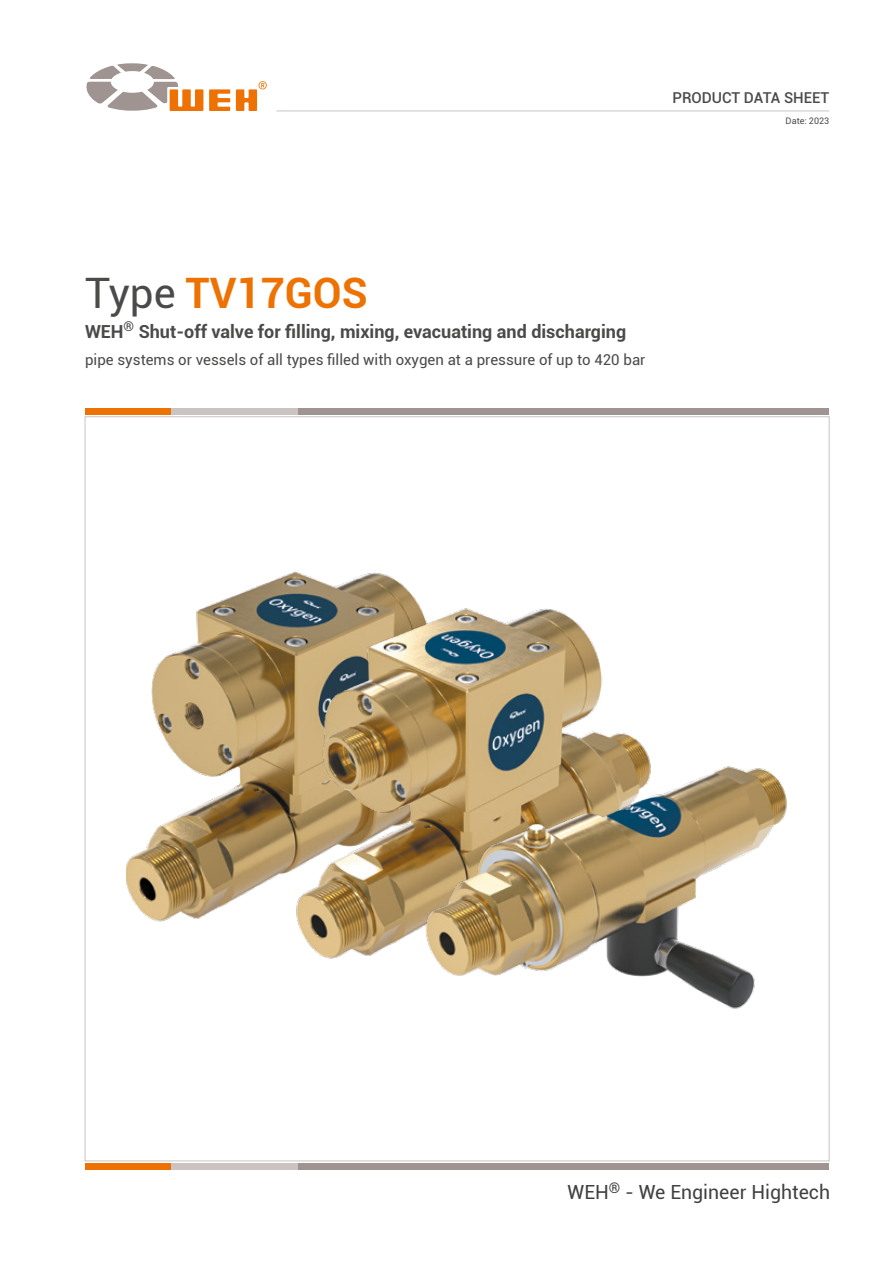
<style>
.page{position:relative;width:893px;height:1263px;background:#fff}
.page>*{position:absolute;margin:0;border:0;box-sizing:border-box;transform-origin:0 0}
.t1{font:700 42px "Roboto";color:#ee7203}
.t2{font:19.5px "Roboto";color:#000}
.t3{font:700 18px "Roboto";color:#4a4a49}
.t4{font:15px "Roboto";color:#4a4a49}
.t5{font:500 15px "Roboto";color:#4a4a49}
.t6{font:9px "Roboto";color:#4a4a49}
.s1{font-weight:400;color:#4a4a49}
</style>
<div class="page">
<hr style="left:276px;top:111px;width:553px;height:1px;background:#cac3c2">
<div style="left:298px;top:408px;width:531px;height:7px;background:#9f9491"></div>
<div style="left:170px;top:408px;width:128px;height:7px;background:#cac3c2"></div>
<div style="left:85px;top:408px;width:85px;height:7px;background:#ee7203"></div>
<div style="left:298px;top:1163px;width:531px;height:6px;background:#9f9491"></div>
<div style="left:170px;top:1163px;width:128px;height:6px;background:#cac3c2"></div>
<div style="left:85px;top:1163px;width:85px;height:6px;background:#ee7203"></div>
<svg style="left:86px;top:63px;width:117px;height:48px"></svg>
<svg style="left:209px;top:89px;width:21px;height:22px"></svg>
<svg style="left:236px;top:81px;width:31px;height:30px"></svg>
<img style="left:127px;top:571px;width:292px;height:351px">
<img style="left:293px;top:605px;width:358px;height:354px">
<img style="left:425px;top:763px;width:362px;height:246px">
<p class="t5" style="left:672px;top:87px;width:158px">PRODUCT DATA SHEET</p>
<p class="t6" style="left:786px;top:114px;width:45px">Date: 2023</p>
<h1 class="t1" style="left:85px;top:263px;width:284px"><span class="s1">Type</span> TV17GOS</h1>
<p class="t3" style="left:85px;top:319px;width:543px">WEH<sup>®</sup> Shut-off valve for filling, mixing, evacuating and discharging</p>
<p class="t4" style="left:85px;top:349px;width:562px">pipe systems or vessels of all types filled with oxygen at a pressure of up to 420 bar</p>
<h2 class="t2" style="left:568px;top:1178px;width:264px">WEH<sup>®</sup> - We Engineer Hightech</h2>
</div>
